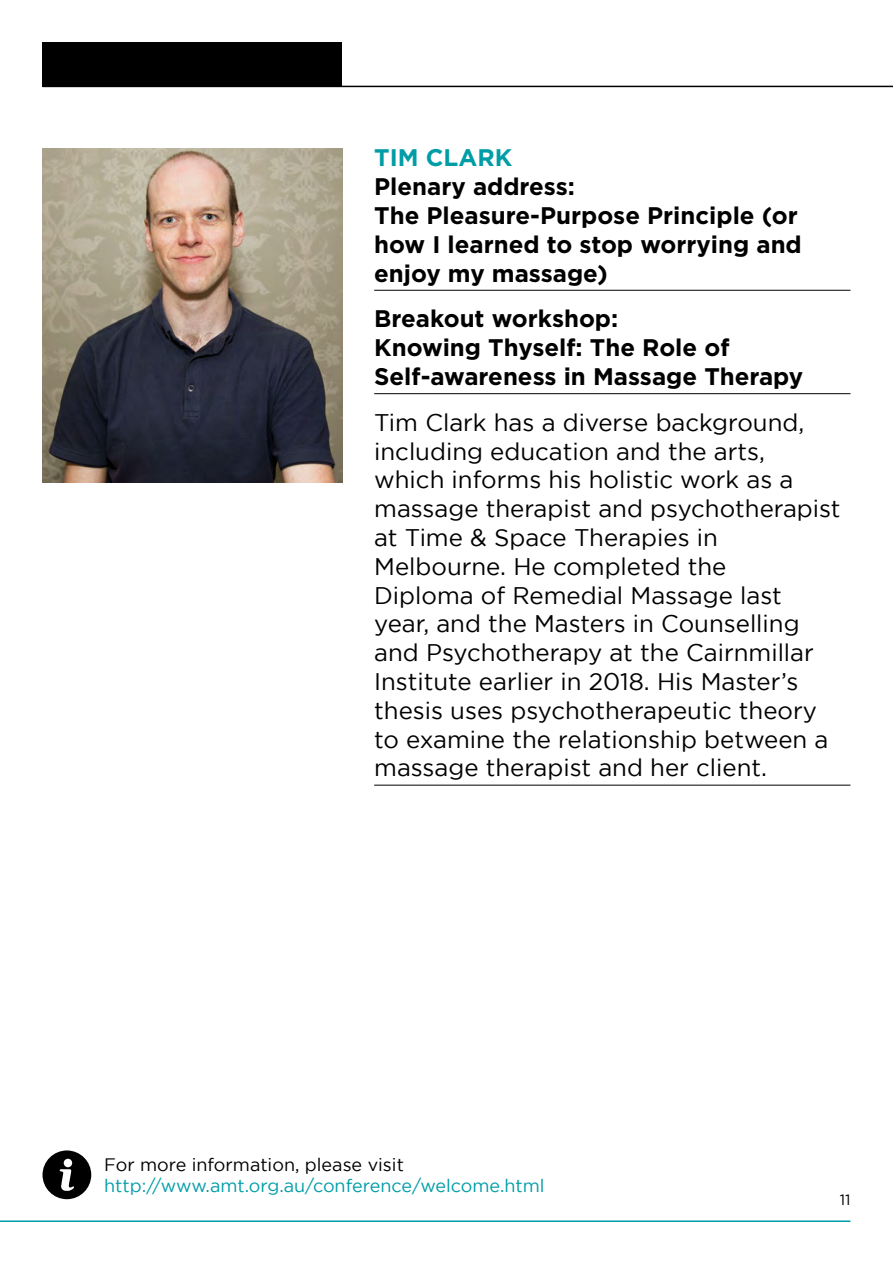
<style>
.page{position:relative;width:893px;height:1263px;background:#fff}
.page>*{position:absolute;margin:0;border:0;box-sizing:border-box;transform-origin:0 0}
.Speakers_bio_last_pa{font:24px/28.8px "Gotham";color:#000}
.Speakers_heading_nex{font:700 24px/28.8px "Gotham";color:#000}
.Speakers_heading{font:700 24px "Gotham";color:#009da7}
.t1{font:18px "Gotham";color:#009da7}
.t2{font:18px "Gotham";color:#000}
.t3{font:15px "Gotham";color:#000}
</style>
<div class="page">
<hr style="left:374px;top:290px;width:476px;height:1px;background:#000">
<hr style="left:374px;top:393px;width:476px;height:1px;background:#000">
<hr style="left:374px;top:785px;width:476px;height:1px;background:#000">
<div style="left:43px;top:43px;width:299px;height:44px;background:#000"></div>
<hr style="left:43px;top:86px;width:850px;height:1px;background:#000">
<img style="left:43px;top:149px;width:299px;height:334px">
<hr style="left:0;top:1220px;width:850px;height:2px;background:#009da7">
<svg style="left:43px;top:1150px;width:48px;height:49px"></svg>
<h4 class="Speakers_heading" style="left:374px;top:144px;width:140px">TIM CLARK</h4>
<h4 class="Speakers_heading_nex" style="left:374px;top:172px;width:429px">Plenary address:<br>The Pleasure-Purpose Principle (or how I learned to stop worrying and enjoy my massage)</h4>
<h4 class="Speakers_heading_nex" style="left:374px;top:304px;width:430px">Breakout workshop:<br>Knowing Thyself: The Role of<br>Self-awareness in Massage Therapy</h4>
<p class="Speakers_bio_last_pa" style="left:374px;top:408px;width:468px">Tim Clark has a diverse background, including education and the arts, which informs his holistic work as a massage therapist and psychotherapist at Time &amp; Space Therapies in Melbourne. He completed the<br>Diploma of Remedial Massage last year, and the Masters in Counselling and Psychotherapy at the Cairnmillar Institute earlier in 2018. His Master’s thesis uses psychotherapeutic theory to examine the relationship between a massage therapist and her client.</p>
<p class="t2" style="left:104px;top:1154px;width:301px">For more information, please visit</p>
<p class="t1" style="left:104px;top:1176px;width:442px">http://www.amt.org.au/conference/welcome.html</p>
<p class="t3" style="left:840px;top:1191px;width:12px">11</p>
</div>
